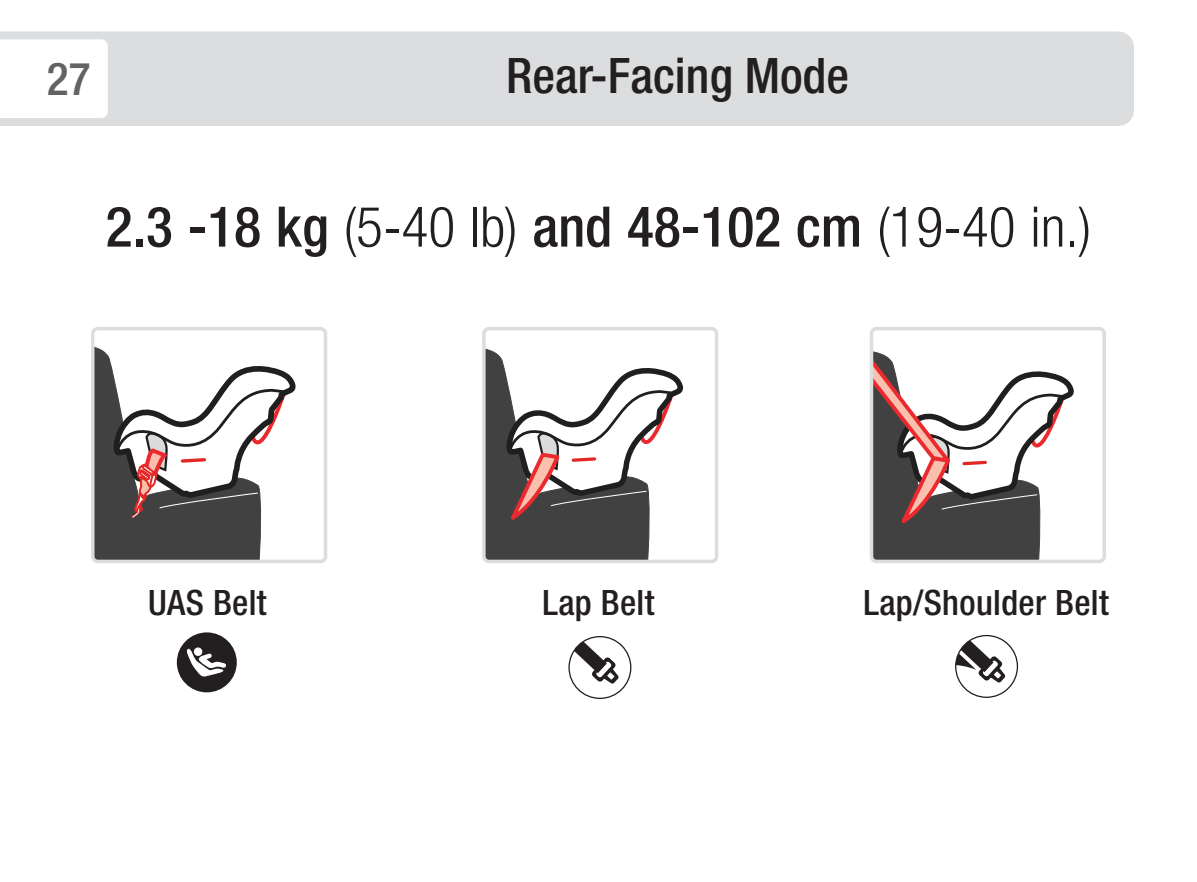
<style>
.page{position:relative;width:1197px;height:882px;background:#fff}
.page>*{position:absolute;margin:0;border:0;box-sizing:border-box;transform-origin:0 0}
.t1{font:500 condensed 56px "Helvetica Neue LT Std";color:#231f20}
.t2{font:500 condensed 49px "Helvetica Neue LT Std";color:#231f20}
.t3{font:500 condensed 45.5px "Helvetica Neue LT Std";color:#636366}
.t4{font:500 condensed 35px "Helvetica Neue LT Std";letter-spacing:.01em;color:#231f20}
.s1{font-weight:300}
</style>
<div class="page">
<div style="left:0;top:32px;width:1134px;height:94px;background:#dcdddf"></div>
<svg style="left:0;top:39px;width:108px;height:79px"></svg>
<svg style="left:96px;top:347px;width:200px;height:211px"></svg>
<div style="left:91px;top:327px;width:236px;height:236px;border:4px solid #dcdddf;border-radius:5px"></div>
<svg style="left:487px;top:349px;width:197px;height:209px"></svg>
<div style="left:482px;top:327px;width:236px;height:236px;border:4px solid #dcdddf;border-radius:5px"></div>
<svg style="left:875px;top:351px;width:199px;height:207px"></svg>
<div style="left:870px;top:327px;width:236px;height:236px;border:4px solid #dcdddf;border-radius:5px"></div>
<svg style="left:177px;top:632px;width:60px;height:60px"></svg>
<svg style="left:570px;top:637px;width:49px;height:47px"></svg>
<div style="left:568px;top:636px;width:63px;height:63px;border:1px solid #231f20;border-radius:50%"></div>
<svg style="left:956px;top:636px;width:49px;height:61px"></svg>
<div style="left:955px;top:635px;width:63px;height:63px;border:1px solid #231f20;border-radius:50%"></div>
<p class="t3" style="left:47px;top:52px;width:45px">27</p>
<p class="t2" style="left:506px;top:47px;width:344px">Rear-Facing Mode</p>
<p class="t1" style="left:106px;top:193px;width:987px">2.3 -18 kg <span class="s1">(5-40 lb)</span> and 48-102 cm <span class="s1">(19-40 in.)</span></p>
<p class="t4" style="left:148px;top:581px;width:120px">UAS Belt</p>
<p class="t4" style="left:543px;top:581px;width:113px">Lap Belt</p>
<p class="t4" style="left:863px;top:581px;width:247px">Lap/Shoulder Belt</p>
</div>
